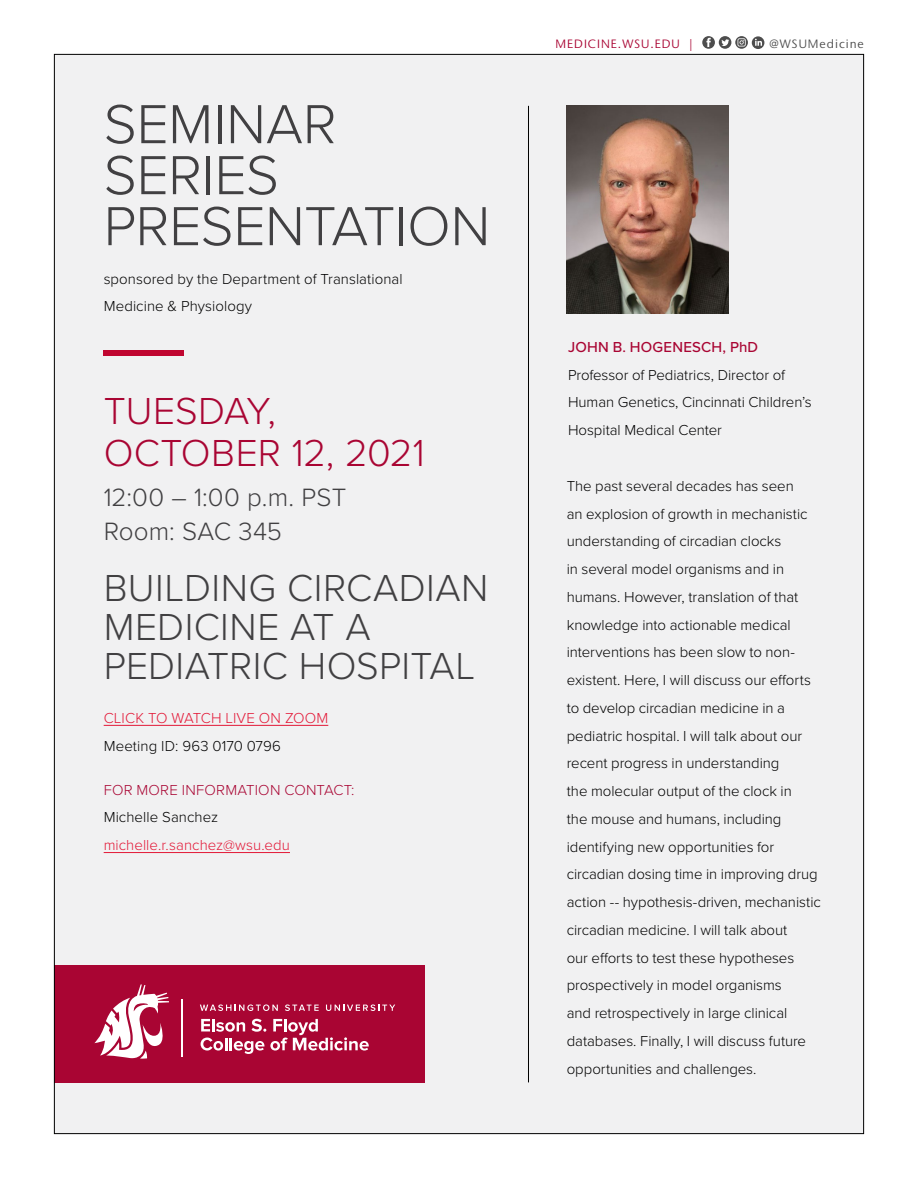
<style>
.page{position:relative;width:918px;height:1188px;background:#fff}
.page>*{position:absolute;margin:0;border:0;box-sizing:border-box;transform-origin:0 0}
.t1{font:300 57px/51px "Proxima Nova";letter-spacing:-.005em;color:#414042}
.t2{font:300 39px/39px "Proxima Nova";letter-spacing:.01em;color:#414042}
.Date{font:300 39px/42px "Proxima Nova";letter-spacing:.005em;color:#a90533}
.t3{font:300 25.95px "Proxima Nova";letter-spacing:.01em;color:#414042}
.T{font:300 15px/27.8px "Proxima Nova";letter-spacing:-.005em;color:#000}
.T_no_space_before{font:300 15px/27.8px "Proxima Nova";letter-spacing:-.005em;color:#000}
.T-2{font:300 15px/27.8px "Proxima Nova";letter-spacing:.005em;color:#a90533}
.T-3{font:300 15px "Proxima Nova";letter-spacing:.01em;color:#e31837}
.t4{font:500 15px "Proxima Nova";letter-spacing:.015em;color:#a90533}
.t5{font:12px "Stone Sans IIITC Std";letter-spacing:.08em;color:#a90533}
.t6{font:12px "Stone Sans IIITC Std";letter-spacing:.08em;color:#4d4d4d}
.s1{color:#000}
.s2{color:#e31837}
</style>
<div class="page">
<div style="left:55px;top:54px;width:809px;height:1080px;background:#f1f1f2"></div>
<hr style="left:104px;top:725px;width:224px;height:1px;background:#e31837">
<hr style="left:104px;top:852px;width:186px;height:1px;background:#e31837">
<div style="left:104px;top:350px;width:80px;height:6px;background:#c00630"></div>
<img style="left:567px;top:106px;width:161px;height:207px">
<hr style="left:528px;top:106px;width:1px;height:976px;background:#000">
<div style="left:54px;top:965px;width:370px;height:117px;background:#a90533"></div>
<svg style="left:94px;top:984px;width:75px;height:75px"></svg>
<hr style="left:181px;top:999px;width:2px;height:58px;background:#fff">
<svg style="left:201px;top:1019px;width:168px;height:35px"></svg>
<svg style="left:200px;top:1004px;width:78px;height:7px"></svg>
<svg style="left:285px;top:1004px;width:34px;height:7px"></svg>
<svg style="left:326px;top:1004px;width:69px;height:7px"></svg>
<svg style="left:702px;top:36px;width:62px;height:13px"></svg>
<h1 class="t1" style="left:104px;top:96px;width:235px">SEMINAR<br>SERIES</h1>
<h1 class="t1" style="left:104px;top:198px;width:388px">PRESENTATION</h1>
<p class="T" style="left:104px;top:264px;width:301px">sponsored by the Department of Translational<br>Medicine &amp; Physiology</p>
<p class="Date" style="left:104px;top:388px;width:323px">TUESDAY,<br>OCTOBER 12, 2021</p>
<p class="t3" style="left:104px;top:478px;width:244px">12:00 – 1:00 p.m. PST</p>
<p class="t3" style="left:104px;top:512px;width:180px">Room: SAC 345</p>
<h2 class="t2" style="left:104px;top:566px;width:386px">BUILDING CIRCADIAN<br>MEDICINE AT A<br>PEDIATRIC HOSPITAL</h2>
<p class="T-3" style="left:104px;top:707px;width:226px">CLICK TO WATCH LIVE ON ZOOM</p>
<p class="T" style="left:104px;top:731px;width:179px">Meeting ID: 963 0170 0796</p>
<p class="T-2" style="left:104px;top:775px;width:252px">FOR MORE INFORMATION CONTACT:<br><span class="s1">Michelle Sanchez </span><span class="s2">michelle.r.sanchez@wsu.edu</span></p>
<p class="t5" style="left:556px;top:37px;width:139px">MEDICINE.WSU.EDU |</p>
<p class="t6" style="left:769px;top:37px;width:96px">@WSUMedicine</p>
<h3 class="t4" style="left:568px;top:336px;width:192px">JOHN B. HOGENESCH, PhD</h3>
<p class="T_no_space_before" style="left:568px;top:360px;width:245px">Professor of Pediatrics, Director of<br>Human Genetics, Cincinnati Children’s<br>Hospital Medical Center</p>
<p class="T" style="left:567px;top:471px;width:256px">The past several decades has seen<br>an explosion of growth in mechanistic understanding of circadian clocks<br>in several model organisms and in humans. However, translation of that knowledge into actionable medical interventions has been slow to non&shy;existent. Here, I will discuss our efforts to develop circadian medicine in a pediatric hospital. I will talk about our recent progress in understanding<br>the molecular output of the clock in<br>the mouse and humans, including identifying new opportunities for circadian dosing time in improving drug action -- hypothesis-driven, mechanistic circadian medicine. I will talk about<br>our efforts to test these hypotheses prospectively in model organisms<br>and retrospectively in large clinical databases. Finally, I will discuss future opportunities and challenges.</p>
</div>
